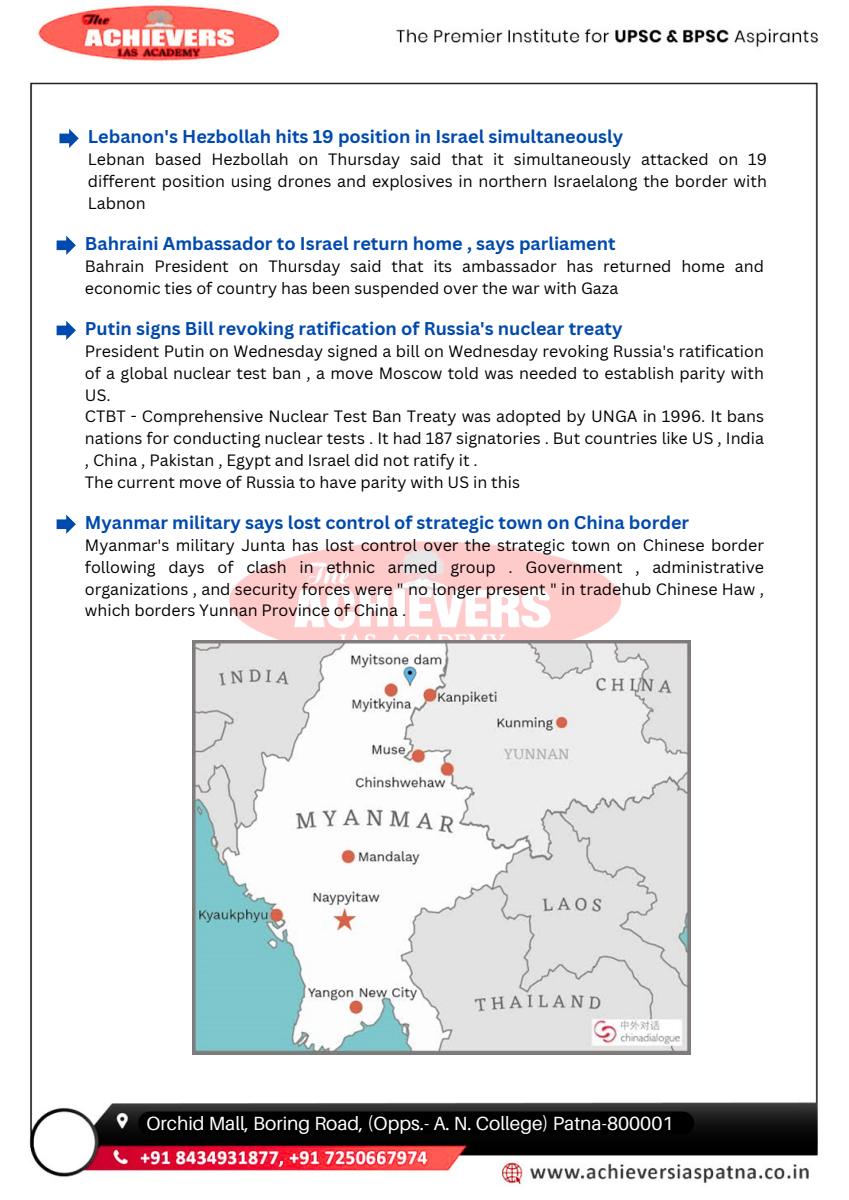
<style>
.page{position:relative;width:849px;height:1200px;background:#fff}
.page>*{position:absolute;margin:0;border:0;box-sizing:border-box;transform-origin:0 0}
.t1{font:19.1px "Aileron";color:#fff}
.t2{font:700 18px "Canva Sans";color:#004aad}
.t3{font:16px/21.8px "Canva Sans";color:#000;text-align:justify}
</style>
<div class="page">
<img style="left:29px;top:5px;width:789px;height:1179px">
<img style="left:210px;top:511px;width:433px;height:129px">
<svg style="left:59px;top:129px;width:20px;height:19px"></svg>
<svg style="left:57px;top:515px;width:19px;height:19px"></svg>
<svg style="left:57px;top:236px;width:19px;height:19px"></svg>
<svg style="left:57px;top:321px;width:19px;height:19px"></svg>
<img style="left:193px;top:640px;width:497px;height:414px">
<div style="left:138px;top:1112px;width:556px;height:23px;background:#000;border-radius:12px"></div>
<p class="t2" style="left:88px;top:123px;width:536px">Lebanon's Hezbollah hits 19 position in Israel simultaneously</p>
<p class="t3" style="left:88px;top:148px;width:680px">Lebnan based Hezbollah on Thursday said that it simultaneously attacked on 19 different position using drones and explosives in northern Israelalong the border with Labnon</p>
<p class="t2" style="left:85px;top:230px;width:532px">Bahraini Ambassador to Israel return home , says parliament</p>
<p class="t3" style="left:85px;top:255px;width:680px">Bahrain President on Thursday said that its ambassador has returned home and economic ties of country has been suspended over the war with Gaza</p>
<p class="t2" style="left:85px;top:315px;width:539px">Putin signs Bill revoking ratification of Russia's nuclear treaty</p>
<p class="t3" style="left:85px;top:340px;width:680px">President Putin on Wednesday signed a bill on Wednesday revoking Russia's ratification of a global nuclear test ban , a move Moscow told was needed to establish parity with US.</p>
<p class="t3" style="left:85px;top:405px;width:680px">CTBT - Comprehensive Nuclear Test Ban Treaty was adopted by UNGA in 1996. It bans nations for conducting nuclear tests . It had 187 signatories . But countries like US , India , China , Pakistan , Egypt and Israel did not ratify it .</p>
<p class="t3" style="left:85px;top:471px;width:436px">The current move of Russia to have parity with US in this</p>
<p class="t2" style="left:85px;top:509px;width:605px">Myanmar military says lost control of strategic town on China border</p>
<p class="t3" style="left:85px;top:534px;width:680px">Myanmar's military Junta has lost control over the strategic town on Chinese border following days of clash in ethnic armed group . Government , administrative organizations , and security forces were " no longer present " in tradehub Chinese Haw , which borders Yunnan Province of China .</p>
<p class="t1" style="left:146px;top:1111px;width:528px">Orchid Mall, Boring Road, (Opps.- A. N. College) Patna-800001</p>
</div>
